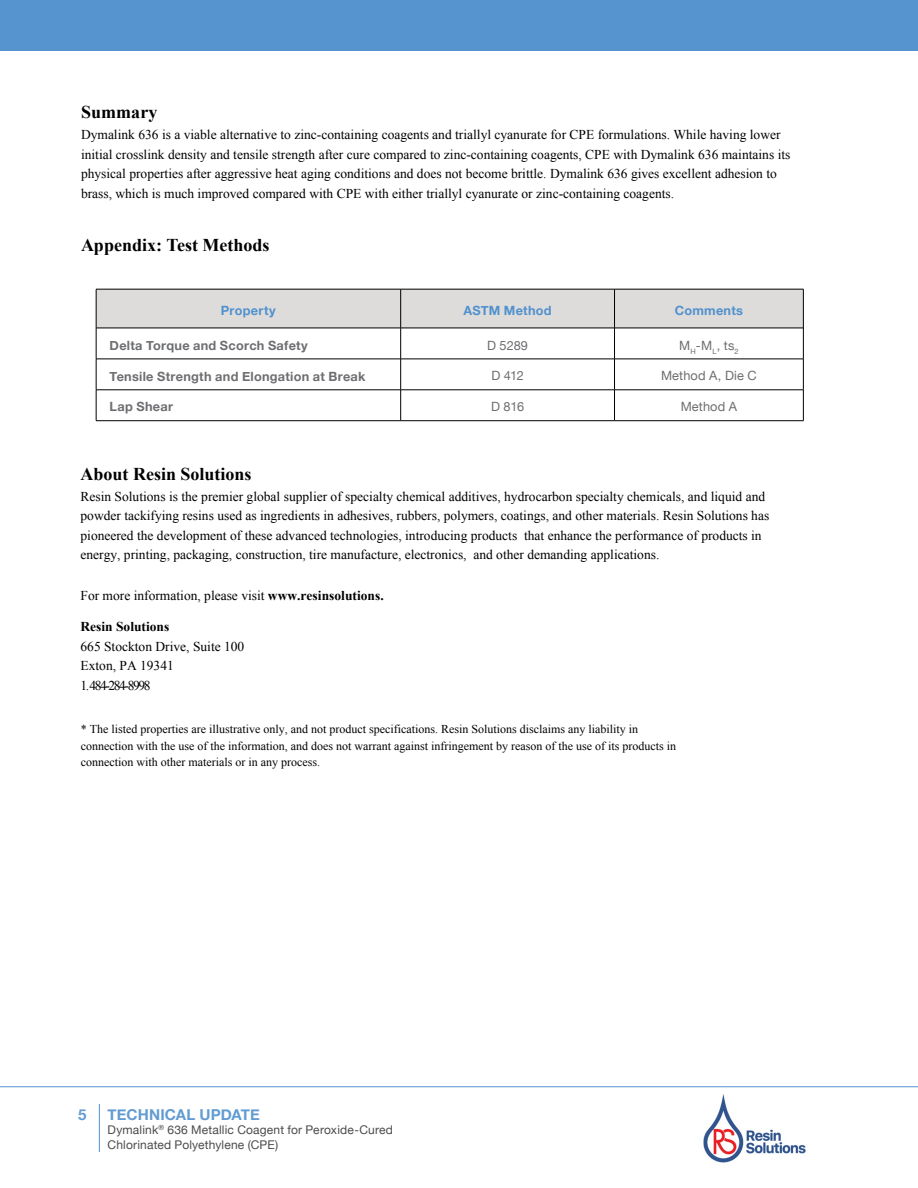
<style>
.page{position:relative;width:918px;height:1188px;background:#fff}
.page>*{position:absolute;margin:0;border:0;box-sizing:border-box;transform-origin:0 0}
.t1{font:700 18px "Times New Roman";color:#000}
.t2{font:700 15px "Helvetica Neue";letter-spacing:.005em;color:#629cd2}
.t3{font:13.5px/19.5px "Times New Roman";color:#000}
.t4{font:700 13.5px "Times New Roman";color:#000}
.t5{font:700 12.75px "Helvetica Neue";letter-spacing:.02em;color:#6d6e71}
.t6{font:12.75px "Helvetica Neue";letter-spacing:.01em;color:#6d6e71}
.t7{font:700 12.75px "Helvetica Neue";letter-spacing:.02em;color:#5091cd}
.t8{font:12px/16.5px "Times New Roman";color:#000}
.t9{font:12px/14.4px "Helvetica Neue";letter-spacing:.015em;color:#4d4a4a}
.s1{font-weight:700}
</style>
<div class="page">
<img style="left:703px;top:1094px;width:103px;height:69px">
<div style="left:0;top:0;width:918px;height:51px;background:#5091cd"></div>
<hr style="left:99px;top:1104px;width:1px;height:48px;background:#5091cd">
<hr style="left:0;top:1086px;width:918px;height:1px;background:#5091cd">
<div style="left:97px;top:290px;width:706px;height:38px;background:#dedcdb"></div>
<hr style="left:96px;top:289px;width:305px;height:1px;background:#000">
<hr style="left:96px;top:289px;width:1px;height:39px;background:#000">
<hr style="left:401px;top:289px;width:214px;height:1px;background:#000">
<hr style="left:400px;top:289px;width:1px;height:39px;background:#000">
<hr style="left:615px;top:289px;width:189px;height:1px;background:#000">
<hr style="left:614px;top:289px;width:1px;height:39px;background:#000">
<hr style="left:803px;top:289px;width:1px;height:39px;background:#000">
<hr style="left:96px;top:328px;width:1px;height:31px;background:#000">
<hr style="left:96px;top:359px;width:1px;height:31px;background:#000">
<hr style="left:96px;top:390px;width:1px;height:31px;background:#000">
<hr style="left:401px;top:359px;width:214px;height:1px;background:#000">
<hr style="left:615px;top:359px;width:189px;height:1px;background:#000">
<hr style="left:401px;top:390px;width:214px;height:1px;background:#000">
<hr style="left:615px;top:390px;width:189px;height:1px;background:#000">
<hr style="left:401px;top:420px;width:214px;height:1px;background:#000">
<hr style="left:615px;top:420px;width:189px;height:1px;background:#000">
<hr style="left:400px;top:328px;width:1px;height:31px;background:#000">
<hr style="left:614px;top:328px;width:1px;height:31px;background:#000">
<hr style="left:803px;top:328px;width:1px;height:31px;background:#000">
<hr style="left:400px;top:359px;width:1px;height:31px;background:#000">
<hr style="left:614px;top:359px;width:1px;height:31px;background:#000">
<hr style="left:803px;top:359px;width:1px;height:31px;background:#000">
<hr style="left:400px;top:390px;width:1px;height:31px;background:#000">
<hr style="left:614px;top:390px;width:1px;height:31px;background:#000">
<hr style="left:803px;top:390px;width:1px;height:31px;background:#000">
<hr style="left:96px;top:359px;width:305px;height:1px;background:#000">
<hr style="left:96px;top:390px;width:305px;height:1px;background:#000">
<hr style="left:96px;top:420px;width:305px;height:1px;background:#000">
<hr style="left:96px;top:328px;width:305px;height:1px;background:#000">
<hr style="left:401px;top:328px;width:214px;height:1px;background:#000">
<hr style="left:615px;top:328px;width:188px;height:1px;background:#000">
<h1 class="t1" style="left:81px;top:100px;width:78px">Summary</h1>
<p class="t3" style="left:81px;top:125px;width:711px">Dymalink 636 is a viable alternative to zinc-containing coagents and triallyl cyanurate for CPE formulations. While having lower initial crosslink density and tensile strength after cure compared to zinc-containing coagents, CPE with Dymalink 636 maintains its physical properties after aggressive heat aging conditions and does not become brittle. Dymalink 636 gives excellent adhesion to brass, which is much improved compared with CPE with either triallyl cyanurate or zinc-containing coagents.</p>
<h1 class="t1" style="left:81px;top:233px;width:190px">Appendix: Test Methods</h1>
<p class="t7" style="left:221px;top:302px;width:56px">Property</p>
<p class="t7" style="left:463px;top:302px;width:90px">ASTM Method</p>
<p class="t7" style="left:675px;top:302px;width:70px">Comments</p>
<p class="t5" style="left:110px;top:337px;width:200px">Delta Torque and Scorch Safety</p>
<p class="t6" style="left:487px;top:337px;width:42px">D 5289</p>
<p class="t6" style="left:679px;top:337px;width:61px">M<sub>H</sub>-M<sub>L</sub>, ts<sub>2</sub></p>
<p class="t5" style="left:110px;top:368px;width:257px">Tensile Strength and Elongation at Break</p>
<p class="t6" style="left:491px;top:368px;width:34px">D 412</p>
<p class="t6" style="left:661px;top:368px;width:97px">Method A, Die C</p>
<p class="t5" style="left:110px;top:399px;width:65px">Lap Shear</p>
<p class="t6" style="left:491px;top:399px;width:35px">D 816</p>
<p class="t6" style="left:681px;top:399px;width:58px">Method A</p>
<h1 class="t1" style="left:81px;top:461px;width:173px">About Resin Solutions</h1>
<p class="t3" style="left:81px;top:486px;width:690px">Resin Solutions is the premier global supplier of specialty chemical additives, hydrocarbon specialty chemicals, and liquid and powder tackifying resins used as ingredients in adhesives, rubbers, polymers, coatings, and other materials. Resin Solutions has pioneered the development of these advanced technologies, introducing products that enhance the performance of products in energy, printing, packaging, construction, tire manufacture, electronics, and other demanding applications.</p>
<p class="t3" style="left:81px;top:586px;width:305px">For more information, please visit <span class="s1">www.resinsolutions.</span></p>
<p class="t4" style="left:81px;top:617px;width:90px">Resin Solutions</p>
<p class="t3" style="left:81px;top:636px;width:165px">665 Stockton Drive, Suite 100<br>Exton, PA 19341<br>1.484-284-8998</p>
<p class="t8" style="left:81px;top:721px;width:597px">* The listed properties are illustrative only, and not product specifications. Resin Solutions disclaims any liability in connection with the use of the information, and does not warrant against infringement by reason of the use of its products in connection with other materials or in any process.</p>
<p class="t2" style="left:78px;top:1106px;width:10px">5</p>
<p class="t2" style="left:108px;top:1105px;width:154px">TECHNICAL UPDATE</p>
<p class="t9" style="left:108px;top:1123px;width:287px">Dymalink<sup>®</sup> 636 Metallic Coagent for Peroxide-Cured<br>Chlorinated Polyethylene (CPE)</p>
</div>
